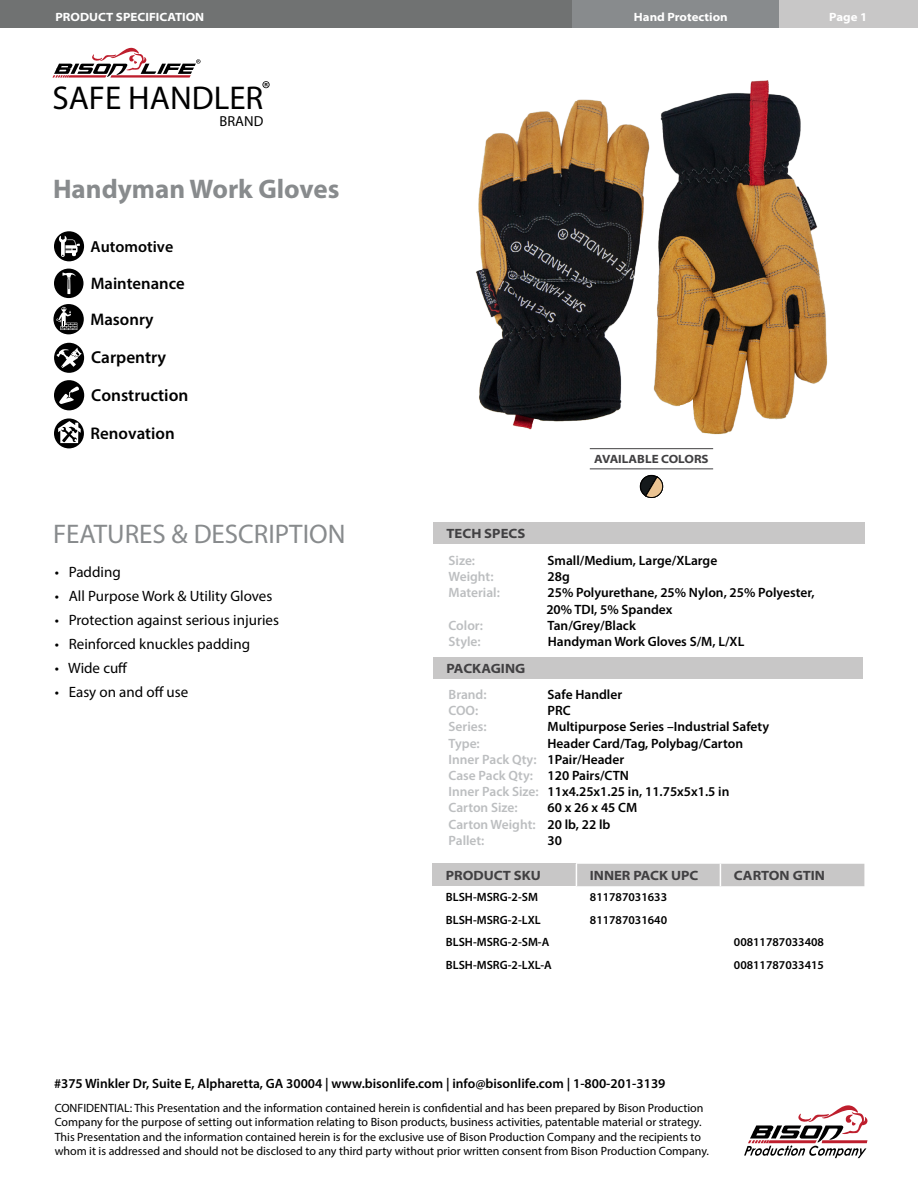
<style>
.page{position:relative;width:918px;height:1188px;background:#fff}
.page>*{position:absolute;margin:0;border:0;box-sizing:border-box;transform-origin:0 0}
.t1{font:33px "Myriad Pro";color:#000}
.t2{font:27px "Myriad Pro";color:#888b8d}
.t3{font:700 27px "Myriad Pro";color:#888b8d}
.t4{font:600 17.4px "Myriad Pro";color:#000}
.t5{font:600 17.25px "Myriad Pro";color:#000}
.t6{font:600 16.95px "Myriad Pro";color:#000}
.t7{font:600 16.8px "Myriad Pro";color:#000}
.t8{font:600 16.65px "Myriad Pro";color:#000}
.t9{font:600 16.05px "Myriad Pro";color:#000}
.t10{font:15px "Myriad Pro";color:#000}
.t11{font:14.55px "Myriad Pro";color:#000}
.t12{font:600 13.5px/16.2px "Myriad Pro";color:#000}
.t13{font:600 13.5px/16.2px "Myriad Pro";color:#bcbec0}
.t14{font:700 semi-expanded 13.5px "Myriad Pro";color:#414042}
.t15{font:12px/14.4px "Myriad Pro";color:#000}
.t16{font:600 12px "Myriad Pro";color:#000}
.t17{font:700 semi-expanded 12px "Myriad Pro";color:#fff}
.t18{font:700 semi-expanded 12px "Myriad Pro";color:#414042}
.s1{color:#bcbec0}
.s2{color:#000}
</style>
<div class="page">
<svg style="left:262px;top:81px;width:8px;height:7px"></svg>
<svg style="left:52px;top:48px;width:149px;height:30px"></svg>
<div style="left:764px;top:0;width:154px;height:28px;background:#c8c7c7"></div>
<div style="left:502px;top:0;width:277px;height:28px;background:#888b8d"></div>
<div style="left:0;top:0;width:572px;height:28px;background:#707272"></div>
<svg style="left:744px;top:1105px;width:124px;height:53px"></svg>
<div style="left:433px;top:522px;width:432px;height:22px;background:#c8c7c7"></div>
<div style="left:433px;top:657px;width:430px;height:22px;background:#c8c7c7"></div>
<div style="left:432px;top:864px;width:144px;height:22px;background:#c8c7c7"></div>
<div style="left:577px;top:864px;width:287px;height:22px;background:#c8c7c7"></div>
<hr style="left:590px;top:448px;width:123px;height:1px;background:#414042">
<hr style="left:590px;top:468px;width:123px;height:1px;background:#414042">
<img style="left:476px;top:80px;width:352px;height:355px">
<div style="left:54px;top:231px;width:30px;height:30px;background:#000;border-radius:50%"></div>
<svg style="left:59px;top:236px;width:21px;height:21px"></svg>
<div style="left:54px;top:269px;width:29px;height:29px;background:#000;border-radius:50%"></div>
<svg style="left:62px;top:272px;width:14px;height:22px"></svg>
<div style="left:53px;top:304px;width:31px;height:30px;background:#000;border-radius:50%"></div>
<svg style="left:56px;top:307px;width:21px;height:23px"></svg>
<svg style="left:54px;top:343px;width:30px;height:30px"></svg>
<svg style="left:57px;top:348px;width:25px;height:20px"></svg>
<div style="left:54px;top:380px;width:30px;height:30px;background:#000;border-radius:50%"></div>
<svg style="left:59px;top:386px;width:20px;height:18px"></svg>
<svg style="left:54px;top:418px;width:30px;height:30px"></svg>
<svg style="left:58px;top:421px;width:23px;height:22px"></svg>
<svg style="left:640px;top:475px;width:23px;height:23px"></svg>
<p class="t17" style="left:55px;top:10px;width:150px">PRODUCT SPECIFICATION</p>
<h1 class="t1" style="left:52px;top:77px;width:213px">SAFE HANDLER</h1>
<p class="t11" style="left:220px;top:112px;width:45px">BRAND</p>
<h2 class="t3" style="left:53px;top:172px;width:288px">Handyman Work Gloves</h2>
<h3 class="t9" style="left:91px;top:236px;width:84px">Automotive</h3>
<h3 class="t8" style="left:91px;top:272px;width:96px">Maintenance</h3>
<h3 class="t7" style="left:91px;top:308px;width:64px">Masonry</h3>
<h3 class="t5" style="left:91px;top:346px;width:76px">Carpentry</h3>
<h3 class="t4" style="left:91px;top:384px;width:99px">Construction</h3>
<h3 class="t6" style="left:91px;top:422px;width:86px">Renovation</h3>
<h2 class="t2" style="left:53px;top:517px;width:294px">FEATURES &amp; DESCRIPTION</h2>
<p class="t10" style="left:55px;top:563px;width:67px">• Padding</p>
<p class="t10" style="left:55px;top:587px;width:219px">• All Purpose Work &amp; Utility Gloves</p>
<p class="t10" style="left:55px;top:611px;width:226px">• Protection against serious injuries</p>
<p class="t10" style="left:55px;top:635px;width:197px">• Reinforced knuckles padding</p>
<p class="t10" style="left:55px;top:659px;width:74px">• Wide cuff</p>
<p class="t10" style="left:55px;top:683px;width:135px">• Easy on and off use</p>
<p class="t17" style="left:634px;top:10px;width:95px">Hand Protection</p>
<p class="t17" style="left:829px;top:10px;width:40px">Page 1</p>
<p class="t14" style="left:446px;top:526px;width:80px">TECH SPECS</p>
<p class="t18" style="left:594px;top:452px;width:116px">AVAILABLE COLORS</p>
<p class="t13" style="left:449px;top:552px;width:28px">Size:</p>
<p class="t12" style="left:548px;top:552px;width:171px">Small/Medium, Large/XLarge</p>
<p class="t13" style="left:449px;top:568px;width:46px">Weight:</p>
<p class="t12" style="left:548px;top:568px;width:24px">28g</p>
<p class="t13" style="left:449px;top:584px;width:53px">Material:</p>
<p class="t12" style="left:546px;top:584px;width:270px">25% Polyurethane, 25% Nylon, 25% Polyester,<br>20% TDI, 5% Spandex</p>
<p class="t13" style="left:449px;top:617px;width:36px">Color:</p>
<p class="t12" style="left:548px;top:617px;width:90px">Tan/Grey/Black</p>
<p class="t13" style="left:449px;top:633px;width:34px">Style:</p>
<p class="t12" style="left:548px;top:633px;width:198px">Handyman Work Gloves S/M, L/XL</p>
<p class="t14" style="left:446px;top:661px;width:80px">PACKAGING</p>
<p class="t13" style="left:449px;top:686px;width:40px">Brand:</p>
<p class="t12" style="left:548px;top:686px;width:76px">Safe Handler</p>
<p class="t13" style="left:449px;top:702px;width:31px">COO:</p>
<p class="t12" style="left:548px;top:702px;width:25px">PRC</p>
<p class="t13" style="left:449px;top:719px;width:40px">Series:</p>
<p class="t12" style="left:548px;top:719px;width:223px">Multipurpose Series –Industrial Safety</p>
<p class="t13" style="left:449px;top:735px;width:33px">Type:</p>
<p class="t12" style="left:449px;top:735px;width:296px;text-indent:99px">Header Card/Tag, Polybag/Carton<br><span class="s1">Inner Pack Qty:</span> 1Pair/Header<br><span class="s1">Case Pack Qty:</span> 120 Pairs/CTN<br><span class="s1">Inner Pack Size:</span> 11x4.25x1.25 in, 11.75x5x1.5 in<br><span class="s1">Carton Size:</span></p>
<p class="t13" style="left:449px;top:800px;width:190px;text-indent:99px"><span class="s2">60 x 26 x 45 CM<br></span>Carton Weight: <span class="s2">20 lb, 22 lb<br></span>Pallet:</p>
<p class="t12" style="left:548px;top:832px;width:16px">30</p>
<p class="t14" style="left:446px;top:868px;width:97px">PRODUCT SKU</p>
<p class="t14" style="left:590px;top:868px;width:110px">INNER PACK UPC</p>
<p class="t14" style="left:734px;top:868px;width:93px">CARTON GTIN</p>
<p class="t16" style="left:446px;top:890px;width:94px">BLSH-MSRG-2-SM</p>
<p class="t16" style="left:590px;top:890px;width:79px">811787031633</p>
<p class="t16" style="left:446px;top:912px;width:96px">BLSH-MSRG-2-LXL</p>
<p class="t16" style="left:590px;top:912px;width:79px">811787031640</p>
<p class="t16" style="left:446px;top:934px;width:105px">BLSH-MSRG-2-SM-A</p>
<p class="t16" style="left:734px;top:934px;width:92px">00811787033408</p>
<p class="t16" style="left:446px;top:957px;width:107px">BLSH-MSRG-2-LXL-A</p>
<p class="t16" style="left:734px;top:957px;width:92px">00811787033415</p>
<p class="t12" style="left:54px;top:1075px;width:613px">#375 Winkler Dr, Suite E, Alpharetta, GA 30004 | www.bisonlife.com | info@bisonlife.com | 1-800-201-3139</p>
<p class="t15" style="left:55px;top:1100px;width:656px">CONFIDENTIAL: This Presentation and the information contained herein is confidential and has been prepared by Bison Production Company for the purpose of setting out information relating to Bison products, business activities, patentable material or strategy.<br>This Presentation and the information contained herein is for the exclusive use of Bison Production Company and the recipients to whom it is addressed and should not be disclosed to any third party without prior written consent from Bison Production Company.</p>
</div>
